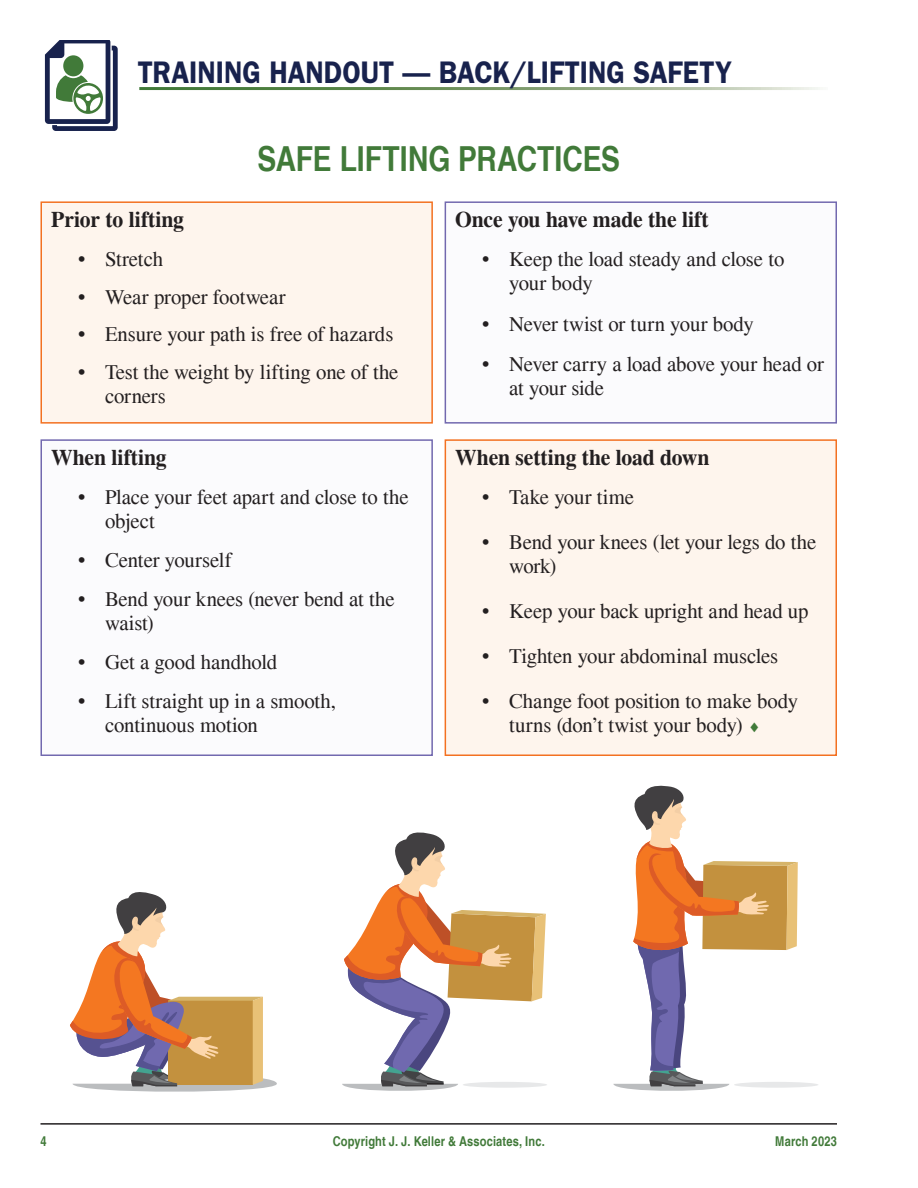
<style>
.page{position:relative;width:918px;height:1188px;background:#fff}
.page>*{position:absolute;margin:0;border:0;box-sizing:border-box;transform-origin:0 0}
.Training_Handout-Hea{font:700 condensed 34.5px "Helvetica LT Pro";color:#417a39}
.Feature_Headline{font:600 31.35px "ITC Franklin Gothic Std";letter-spacing:-.005em;color:#18224d;scale:.89 1}
.Training_Handout-Bod{font:700 22.5px "Times LT Pro";letter-spacing:-.005em;color:#231f20;scale:.96 1}
.t1{font:21px/24px "Times LT Pro";letter-spacing:-.01em;color:#231f20}
.t2{font:700 condensed 13.5px "Helvetica LT Pro";letter-spacing:.01em;color:#417a39}
.s1{color:#417a39}
</style>
<div class="page">
<hr style="left:40px;top:1123px;width:797px;height:2px;background:#231f20">
<svg style="left:45px;top:40px;width:73px;height:91px"></svg>
<div style="left:41px;top:202px;width:391px;height:221px;background:#fef5ed"></div>
<div style="left:40px;top:201px;width:393px;height:223px;border:2px solid #f37121"></div>
<div style="left:41px;top:440px;width:391px;height:315px;background:#fbfbfd"></div>
<div style="left:40px;top:439px;width:393px;height:317px;border:2px solid #7269af"></div>
<div style="left:445px;top:202px;width:391px;height:221px;background:#fbfbfd"></div>
<div style="left:445px;top:201px;width:392px;height:223px;border:2px solid #7269af"></div>
<div style="left:445px;top:440px;width:391px;height:315px;background:#fef5ed"></div>
<div style="left:445px;top:439px;width:392px;height:317px;border:2px solid #f37121"></div>
<svg style="left:342px;top:832px;width:204px;height:259px"></svg>
<div style="left:463px;top:1082px;width:84px;height:6px;background:#e7e8e9;border-radius:50%"></div>
<svg style="left:70px;top:892px;width:207px;height:200px"></svg>
<div style="left:734px;top:1082px;width:84px;height:6px;background:#e7e8e9;border-radius:50%"></div>
<svg style="left:613px;top:785px;width:185px;height:306px"></svg>
<p class="Feature_Headline" style="left:138px;top:53px;width:669px">TRAINING HANDOUT — BACK/LIFTING SAFETY</p>
<p class="Training_Handout-Hea" style="left:257px;top:138px;width:364px">SAFE LIFTING PRACTICES</p>
<p class="Training_Handout-Bod" style="left:51px;top:206px;width:140px">Prior to lifting</p>
<p class="t1" style="left:78px;top:247px;width:87px">• Stretch</p>
<p class="t1" style="left:78px;top:285px;width:209px">• Wear proper footwear</p>
<p class="t1" style="left:78px;top:322px;width:317px">• Ensure your path is free of hazards</p>
<p class="t1" style="left:105px;top:360px;width:295px;text-indent:-27px">• Test the weight by lifting one of the corners</p>
<p class="Training_Handout-Bod" style="left:51px;top:444px;width:122px">When lifting</p>
<p class="t1" style="left:105px;top:485px;width:305px;text-indent:-27px">• Place your feet apart and close to the object</p>
<p class="t1" style="left:78px;top:548px;width:155px">• Center yourself</p>
<p class="t1" style="left:105px;top:587px;width:291px;text-indent:-27px">• Bend your knees (never bend at the waist)</p>
<p class="t1" style="left:78px;top:650px;width:201px">• Get a good handhold</p>
<p class="t1" style="left:105px;top:689px;width:233px;text-indent:-27px">• Lift straight up in a smooth, continuous motion</p>
<p class="Training_Handout-Bod" style="left:455px;top:206px;width:266px">Once you have made the lift</p>
<p class="t1" style="left:509px;top:247px;width:277px;text-indent:-27px">• Keep the load steady and close to your body</p>
<p class="t1" style="left:482px;top:312px;width:273px">• Never twist or turn your body</p>
<p class="t1" style="left:509px;top:352px;width:316px;text-indent:-27px">• Never carry a load above your head or at your side</p>
<p class="Training_Handout-Bod" style="left:455px;top:444px;width:267px">When setting the load down</p>
<p class="t1" style="left:482px;top:485px;width:153px">• Take your time</p>
<p class="t1" style="left:509px;top:530px;width:309px;text-indent:-27px">• Bend your knees (let your legs do the work)</p>
<p class="t1" style="left:482px;top:599px;width:328px">• Keep your back upright and head up</p>
<p class="t1" style="left:482px;top:644px;width:298px">• Tighten your abdominal muscles</p>
<p class="t1" style="left:482px;top:689px;width:318px;text-align:center">• Change foot position to make body turns (don’t twist your body) <span class="s1">♦</span></p>
<p class="t2" style="left:40px;top:1133px;width:8px">4</p>
<p class="t2" style="left:333px;top:1133px;width:212px">Copyright J. J. Keller &amp; Associates, Inc.</p>
<p class="t2" style="left:775px;top:1133px;width:63px">March 2023</p>
</div>
